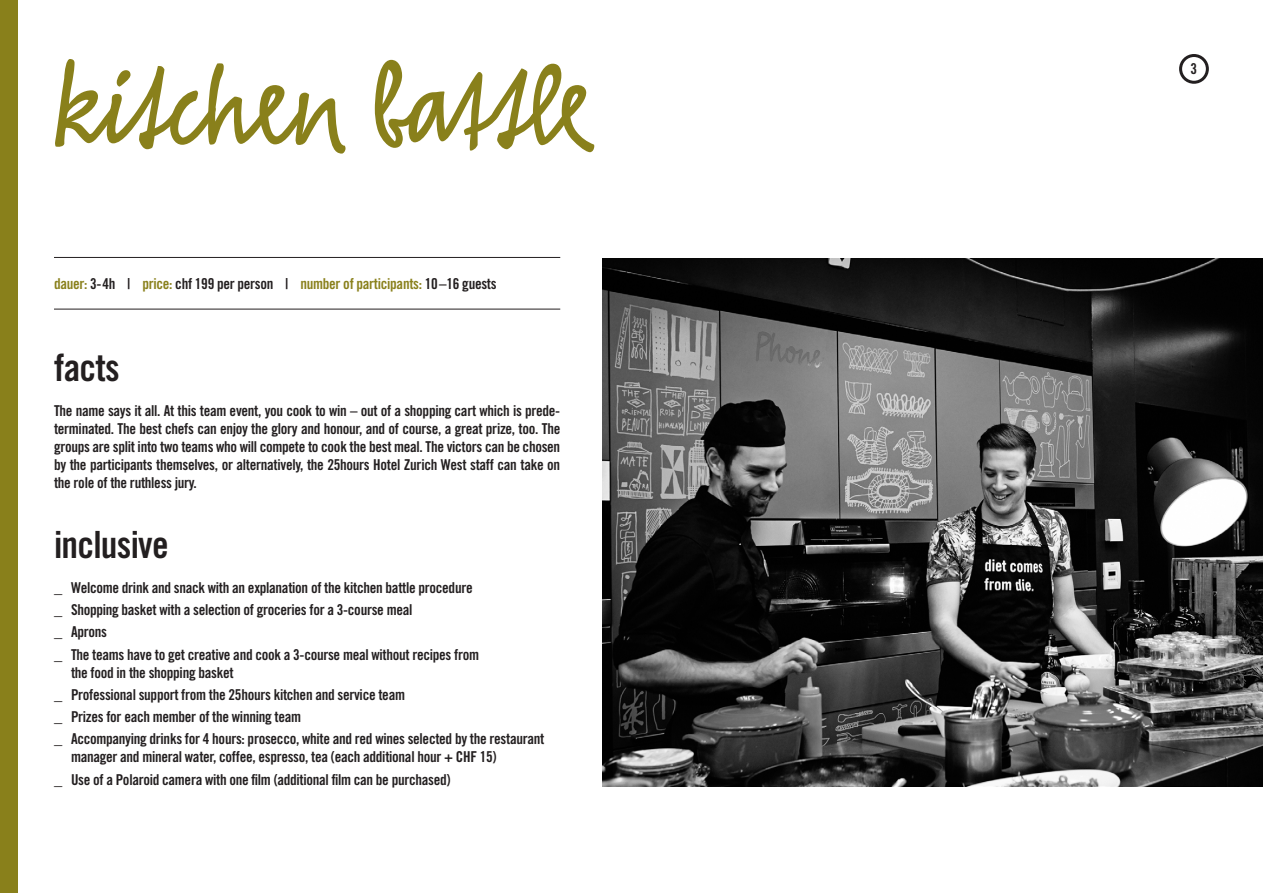
<style>
.page{position:relative;width:1263px;height:893px;background:#fff}
.page>*{position:absolute;margin:0;border:0;box-sizing:border-box;transform-origin:0 0}
.t1{font:127.5px "Alfont";color:#89801b}
.t2{font:37.5px "Trade Gothic LT Std Bd Cn 20";letter-spacing:-.02em;color:#231f20}
.t3{font:15px/22.2px "Trade Gothic LT Std Bd Cn 20";letter-spacing:-.02em;color:#231f20}
.t4{font:15px "Trade Gothic LT Std Bd Cn 20";letter-spacing:-.02em;color:#89801b}
.s1{color:#231f20}
.s2{font-size:16.5px}
</style>
<div class="page">
<div style="left:1179px;top:54px;width:30px;height:30px;border:3px solid #231f20;border-radius:50%"></div>
<div style="left:0;top:0;width:17px;height:893px;background:#89801b"></div>
<img style="left:603px;top:258px;width:660px;height:529px">
<hr style="left:54px;top:257px;width:506px;height:1px;background:#231f20">
<hr style="left:54px;top:309px;width:506px;height:1px;background:#231f20">
<h1 class="t1" style="left:54px;top:40px;width:543px">kitchen battle</h1>
<p class="t4" style="left:54px;top:274px;width:444px">dauer: <span class="s1">3-4h |</span> price: <span class="s1">chf 199 per person |</span> number of participants: <span class="s1">10–16 guests</span></p>
<h2 class="t2" style="left:54px;top:345px;width:67px">facts</h2>
<p class="t3" style="left:54px;top:402px;width:508px;line-height:18px;text-align:justify">The name says it all. At this team event, you cook to win – out of a shopping cart which is prede&shy;terminated. The best chefs can enjoy the glory and honour, and of course, a great prize, too. The groups are split into two teams who will compete to cook the best meal. The victors can be chosen by the participants themselves, or alternatively, the 25hours Hotel Zurich West staff can take on the role of the ruthless jury.</p>
<h2 class="t2" style="left:54px;top:522px;width:116px">inclusive</h2>
<p class="t3" style="left:54px;top:576px;width:427px"><span class="s2">_</span> Welcome drink and snack with an explanation of the kitchen battle procedure <span class="s2">_</span> Shopping basket with a selection of groceries for a 3-course meal<br><span class="s2">_</span> Aprons<br><span class="s2">_</span> The teams have to get creative and cook a 3-course meal without recipes from</p>
<p class="t3" style="left:54px;top:661px;width:492px;text-indent:17px">the food in the shopping basket<br><span class="s2">_</span> Professional support from the 25hours kitchen and service team<br><span class="s2">_</span> Prizes for each member of the winning team<br><span class="s2">_</span> Accompanying drinks for 4 hours: prosecco, white and red wines selected by the restaurant</p>
<p class="t3" style="left:54px;top:746px;width:444px;text-indent:17px">manager and mineral water, coffee, espresso, tea (each additional hour + CHF 15) <span class="s2">_</span> Use of a Polaroid camera with one film (additional film can be purchased)</p>
<p class="t3" style="left:1191px;top:58px;width:8px">3</p>
</div>
